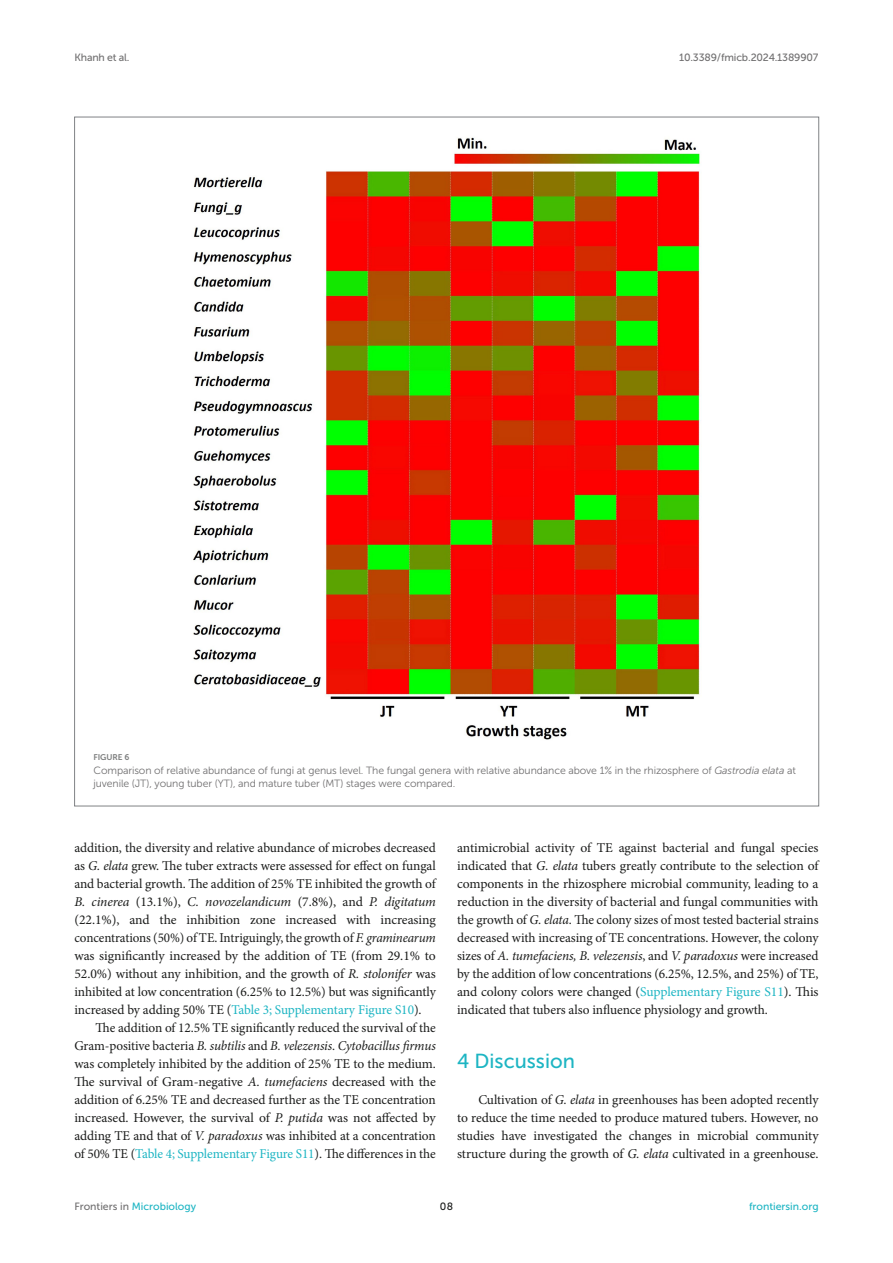
<style>
.page{position:relative;width:893px;height:1263px;background:#fff}
.page>*{position:absolute;margin:0;border:0;box-sizing:border-box;transform-origin:0 0}
.HEAD_1{font:20.25px "Museo Sans 500";color:#1db5c3}
.TEXT{font:13.5px/18px "Minion Pro";letter-spacing:-.005em;color:#1b1c1b;text-align:justify}
.TEXT_FLUSH{font:13.5px/18px "Minion Pro";letter-spacing:-.005em;color:#1b1c1b;text-align:justify}
.FIG_LEG{font:10.5px/13.5px "Museo Sans 300";letter-spacing:-.01em;color:#706f70}
.t1{font:10.5px "Museo Sans 500";color:#1db5c3}
.t2{font:10.5px "Museo Sans 500";letter-spacing:-.015em;color:#706f70}
.t3{font:10.5px "Museo Sans 500";color:#1b1c1b}
.FIG_HD{font:8.25px "Museo Sans 700";letter-spacing:-.01em;color:#7e7f7f}
.s1{font-style:italic}
.s2{color:#1db5c3}
.s3{color:#706f70}
</style>
<div class="page">
<img style="left:193px;top:137px;width:507px;height:603px">
<p class="t2" style="left:74px;top:51px;width:57px">Khanh et al.</p>
<p class="t2" style="left:679px;top:51px;width:141px">10.3389/fmicb.2024.1389907</p>
<p class="FIG_HD" style="left:94px;top:753px;width:37px">FIGURE 6</p>
<p class="FIG_LEG" style="left:94px;top:763px;width:704px">Comparison of relative abundance of fungi at genus level. The fungal genera with relative abundance above 1% in the rhizosphere of <span class="s1">Gastrodia elata</span> at juvenile (JT), young tuber (YT), and mature tuber (MT) stages were compared.</p>
<p class="TEXT_FLUSH" style="left:74px;top:839px;width:363px">addition, the diversity and relative abundance of microbes decreased as <span class="s1">G. elata</span> grew. The tuber extracts were assessed for effect on fungal and bacterial growth. The addition of 25% TE inhibited the growth of <span class="s1">B. cinerea</span> (13.1%), <span class="s1">C. novozelandicum</span> (7.8%), and <span class="s1">P. digitatum </span>(22.1%), and the inhibition zone increased with increasing concentrations (50%) of TE. Intriguingly, the growth of <span class="s1">F. graminearum </span>was significantly increased by the addition of TE (from 29.1% to 52.0%) without any inhibition, and the growth of <span class="s1">R. stolonifer</span> was inhibited at low concentration (6.25% to 12.5%) but was significantly increased by adding 50% TE (<span class="s2">Table 3; Supplementary Figure S10</span>).</p>
<p class="TEXT" style="left:74px;top:1019px;width:363px;text-indent:21px">The addition of 12.5% TE significantly reduced the survival of the Gram-positive bacteria <span class="s1">B. subtilis</span> and <span class="s1">B. velezensis</span>. <span class="s1">Cytobacillus firmus </span>was completely inhibited by the addition of 25% TE to the medium.<br>The survival of Gram-negative <span class="s1">A. tumefaciens</span> decreased with the addition of 6.25% TE and decreased further as the TE concentration increased. However, the survival of <span class="s1">P. putida</span> was not affected by adding TE and that of <span class="s1">V. paradoxus</span> was inhibited at a concentration of 50% TE (<span class="s2">Table 4; Supplementary Figure S11</span>). The differences in the</p>
<p class="TEXT" style="left:457px;top:839px;width:363px">antimicrobial activity of TE against bacterial and fungal species indicated that <span class="s1">G. elata</span> tubers greatly contribute to the selection of components in the rhizosphere microbial community, leading to a reduction in the diversity of bacterial and fungal communities with the growth of <span class="s1">G. elata</span>. The colony sizes of most tested bacterial strains decreased with increasing of TE concentrations. However, the colony sizes of <span class="s1">A. tumefaciens, B. velezensis</span>, and <span class="s1">V. paradoxus</span> were increased by the addition of low concentrations (6.25%, 12.5%, and 25%) of TE, and colony colors were changed (<span class="s2">Supplementary Figure S11</span>). This indicated that tubers also influence physiology and growth.</p>
<p class="HEAD_1" style="left:457px;top:1050px;width:119px">4 Discussion</p>
<p class="TEXT_FLUSH" style="left:457px;top:1091px;width:363px;text-indent:21px">Cultivation of <span class="s1">G. elata</span> in greenhouses has been adopted recently to reduce the time needed to produce matured tubers. However, no studies have investigated the changes in microbial community structure during the growth of <span class="s1">G. elata</span> cultivated in a greenhouse.</p>
<p class="t1" style="left:74px;top:1200px;width:123px"><span class="s3">Frontiers in</span> Microbiology</p>
<p class="t3" style="left:440px;top:1200px;width:15px">08</p>
<p class="t1" style="left:749px;top:1200px;width:71px">frontiersin.org</p>
</div>
